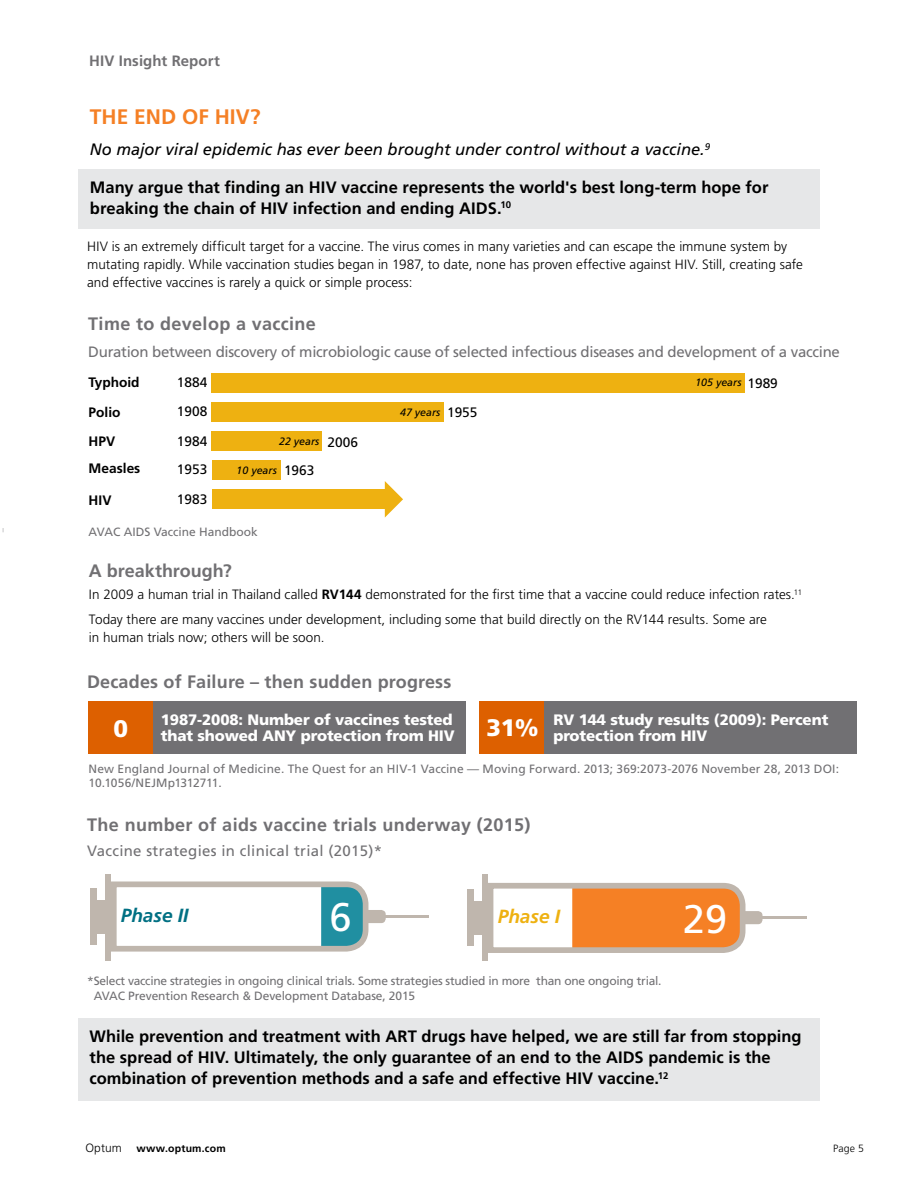
<style>
.page{position:relative;width:918px;height:1188px;background:#fff}
.page>*{position:absolute;margin:0;border:0;box-sizing:border-box;transform-origin:0 0}
.t1{font:39.9px "Frutiger";color:#fff}
.t2{font:900 23.85px "Frutiger";color:#fff}
.t3{font:700 21px "Frutiger";color:#f58025}
.t4{font:italic 700 19.05px "Frutiger";color:#007083}
.t5{font:italic 700 19.05px "Frutiger";color:#eeb111}
.t6{font:700 18px "Frutiger";letter-spacing:.02em;color:#717073}
.t7{font:700 18px "Frutiger";color:#717073}
.t8{font:700 16.5px/21px "Frutiger";color:#000}
.t9{font:italic 16.5px "Frutiger";letter-spacing:-.005em;color:#000}
.t10{font:900 15.15px/16px "Frutiger";letter-spacing:-.01em;color:#fff}
.t11{font:15px "Frutiger";letter-spacing:-.02em;color:#717073}
.t12{font:15px "Frutiger";letter-spacing:.02em;color:#717073}
.t13{font:700 15px "Frutiger";letter-spacing:.005em;color:#717073}
.t14{font:13.65px "Frutiger";color:#000}
.t15{font:700 13.65px/28px "Frutiger";color:#000}
.t16{font:300 13.5px/18px "Frutiger LT Std";color:#000}
.t17{font:300 13.5px/24.8px "Frutiger";color:#000}
.t18{font:12px/14.4px "Frutiger";letter-spacing:-.01em;color:#717073}
.t19{font:12px/14.4px "Frutiger";letter-spacing:.01em;color:#717073}
.t20{font:300 12px "Frutiger";letter-spacing:.005em;color:#000}
.t21{font:italic 10.65px "Frutiger";color:#000}
.t22{font:700 10.5px "Frutiger";letter-spacing:.02em;color:#000}
.t23{font:300 10.5px "Frutiger";color:#000}
.s1{font-weight:700}
</style>
<div class="page">
<div style="left:78px;top:1018px;width:742px;height:82px;background:#e6e7e8"></div>
<div style="left:78px;top:170px;width:742px;height:59px;background:#e6e7e8"></div>
<div style="left:96px;top:900px;width:18px;height:33px;background:#bfb6ad"></div>
<div style="left:90px;top:888px;width:7px;height:57px;background:#bfb6ad"></div>
<hr style="left:365px;top:915px;width:64px;height:2px;background:#bfb6ad">
<div style="left:106px;top:874px;width:5px;height:86px;background:#bfb6ad"></div>
<svg style="left:111px;top:881px;width:275px;height:71px"></svg>
<div style="left:471px;top:902px;width:21px;height:33px;background:#bfb6ad"></div>
<div style="left:467px;top:889px;width:7px;height:57px;background:#bfb6ad"></div>
<hr style="left:743px;top:916px;width:64px;height:3px;background:#bfb6ad">
<div style="left:482px;top:874px;width:6px;height:87px;background:#bfb6ad"></div>
<svg style="left:488px;top:883px;width:275px;height:70px"></svg>
<div style="left:212px;top:490px;width:175px;height:19px;background:#eeb111"></div>
<svg style="left:385px;top:481px;width:18px;height:37px"></svg>
<div style="left:212px;top:461px;width:68px;height:19px;background:#eeb111"></div>
<div style="left:212px;top:432px;width:110px;height:19px;background:#eeb111"></div>
<div style="left:211px;top:374px;width:534px;height:19px;background:#eeb111"></div>
<div style="left:212px;top:403px;width:232px;height:19px;background:#eeb111"></div>
<div style="left:153px;top:702px;width:313px;height:52px;background:#717073"></div>
<div style="left:89px;top:702px;width:64px;height:52px;background:#dd6000"></div>
<div style="left:544px;top:702px;width:313px;height:52px;background:#717073"></div>
<div style="left:480px;top:702px;width:64px;height:52px;background:#dd6000"></div>
<p class="t13" style="left:89px;top:52px;width:132px">HIV Insight Report</p>
<p class="t3" style="left:90px;top:104px;width:172px">THE END OF HIV?</p>
<p class="t9" style="left:90px;top:140px;width:622px">No major viral epidemic has ever been brought under control without a vaccine.<sup>9</sup></p>
<p class="t8" style="left:90px;top:176px;width:680px">Many argue that finding an HIV vaccine represents the world's best long-term hope for breaking the chain of HIV infection and ending AIDS.<sup>10</sup></p>
<p class="t16" style="left:87px;top:238px;width:717px">HIV is an extremely difficult target for a vaccine. The virus comes in many varieties and can escape the immune system by mutating rapidly. While vaccination studies began in 1987, to date, none has proven effective against HIV. Still, creating safe and effective vaccines is rarely a quick or simple process:</p>
<p class="t6" style="left:88px;top:313px;width:229px">Time to develop a vaccine</p>
<p class="t11" style="left:88px;top:343px;width:753px">Duration between discovery of microbiologic cause of selected infectious diseases and development of a vaccine</p>
<p class="t15" style="left:89px;top:368px;width:52px">Typhoid</p>
<p class="t15" style="left:89px;top:398px;width:53px">Polio<br>HPV<br>Measles</p>
<p class="t15" style="left:89px;top:486px;width:24px">HIV</p>
<p class="t14" style="left:177px;top:374px;width:32px">1884</p>
<p class="t14" style="left:177px;top:404px;width:32px">1908</p>
<p class="t14" style="left:177px;top:433px;width:32px">1984</p>
<p class="t14" style="left:177px;top:461px;width:32px">1953</p>
<p class="t14" style="left:177px;top:492px;width:32px">1983</p>
<p class="t21" style="left:279px;top:435px;width:42px">22 years</p>
<p class="t21" style="left:237px;top:464px;width:42px">10 years</p>
<p class="t14" style="left:284px;top:463px;width:32px">1963</p>
<p class="t14" style="left:328px;top:434px;width:32px">2006</p>
<p class="t18" style="left:89px;top:525px;width:171px">AVAC AIDS Vaccine Handbook</p>
<p class="t21" style="left:400px;top:406px;width:42px">47 years</p>
<p class="t14" style="left:447px;top:404px;width:32px">1955</p>
<p class="t21" style="left:695px;top:376px;width:48px">105 years</p>
<p class="t14" style="left:747px;top:376px;width:32px">1989</p>
<p class="t7" style="left:89px;top:560px;width:144px">A breakthrough?</p>
<p class="t17" style="left:89px;top:582px;width:715px">In 2009 a human trial in Thailand called <span class="s1">RV144</span> demonstrated for the first time that a vaccine could reduce infection rates.<sup>11<br></sup>Today there are many vaccines under development, including some that build directly on the RV144 results. Some are</p>
<p class="t17" style="left:89px;top:625px;width:237px">in human trials now; others will be soon.</p>
<p class="t6" style="left:87px;top:671px;width:366px">Decades of Failure – then sudden progress</p>
<p class="t10" style="left:161px;top:712px;width:293px">1987-2008: Number of vaccines tested</p>
<h2 class="t2" style="left:114px;top:714px;width:16px">0</h2>
<p class="t10" style="left:161px;top:728px;width:295px">that showed ANY protection from HIV</p>
<p class="t10" style="left:487px;top:712px;width:343px;text-indent:67px">RV 144 study results (2009): Percent<br><sup>31%</sup> protection from HIV</p>
<p class="t19" style="left:89px;top:761px;width:752px">New England Journal of Medicine. The Quest for an HIV-1 Vaccine — Moving Forward. 2013; 369:2073-2076 November 28, 2013 DOI:<br>10.1056/NEJMp1312711.</p>
<p class="t6" style="left:87px;top:814px;width:445px">The number of aids vaccine trials underway (2015)</p>
<p class="t12" style="left:87px;top:842px;width:296px">Vaccine strategies in clinical trial (2015)*</p>
<p class="t4" style="left:121px;top:904px;width:69px">Phase II</p>
<h1 class="t1" style="left:329px;top:894px;width:24px">6</h1>
<p class="t5" style="left:498px;top:906px;width:64px">Phase I</p>
<h1 class="t1" style="left:683px;top:895px;width:46px">29</h1>
<p class="t18" style="left:94px;top:974px;width:569px;text-indent:-6px">*Select vaccine strategies in ongoing clinical trials. Some strategies studied in more than one ongoing trial.<br>AVAC Prevention Research &amp; Development Database, 2015</p>
<p class="t8" style="left:90px;top:1026px;width:714px">While prevention and treatment with ART drugs have helped, we are still far from stopping the spread of HIV. Ultimately, the only guarantee of an end to the AIDS pandemic is the combination of prevention methods and a safe and effective HIV vaccine.<sup>12</sup></p>
<p class="t20" style="left:85px;top:1141px;width:38px">Optum</p>
<p class="t22" style="left:136px;top:1142px;width:91px">www.optum.com</p>
<p class="t23" style="left:833px;top:1142px;width:32px">Page 5</p>
</div>
